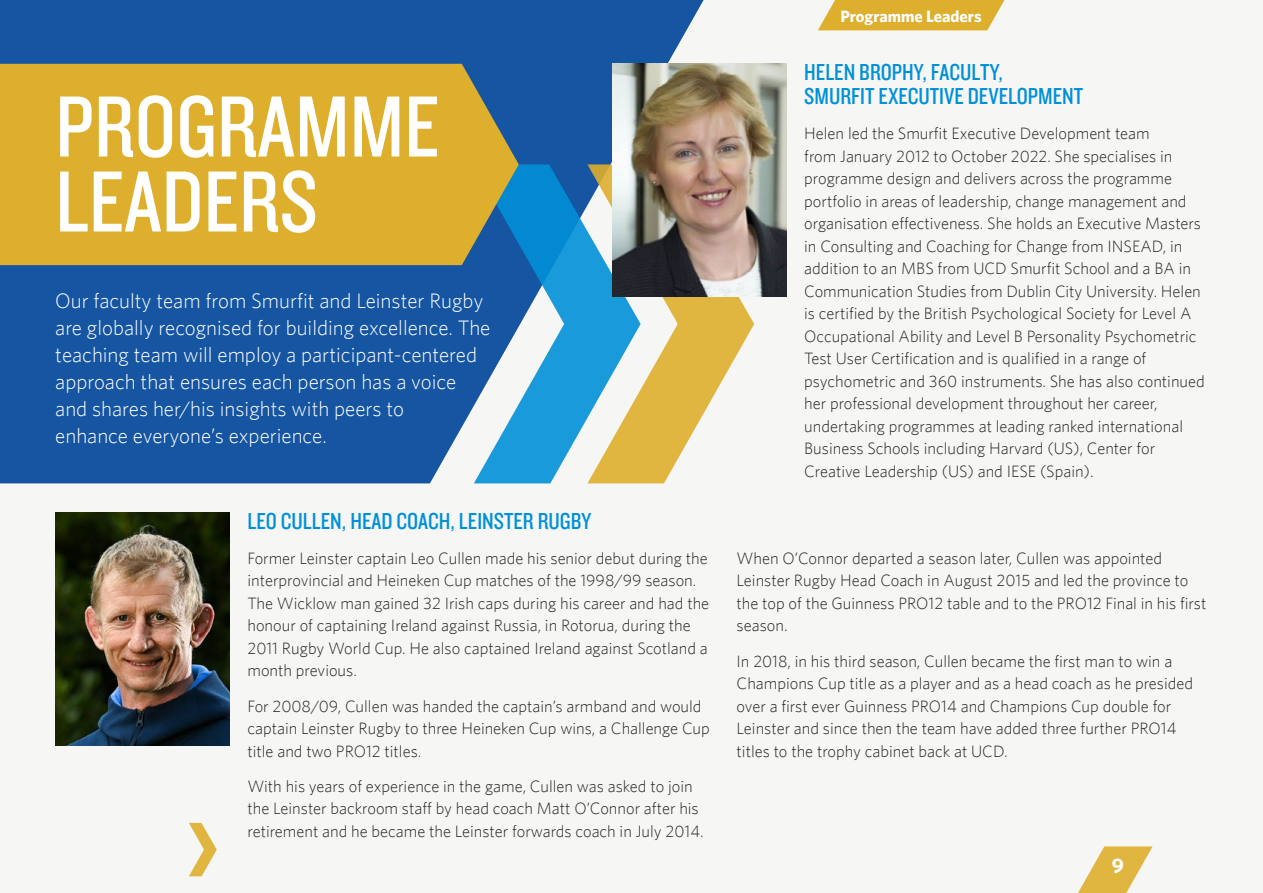
<style>
.page{position:relative;width:1263px;height:893px;background:#f6f6f5}
.page>*{position:absolute;margin:0;border:0;box-sizing:border-box;transform-origin:0 0}
.heads{font:90px/75px "Knockout HTF29 Junior Liteweight";color:#fff}
.second_heads{font:24px/24px "Knockout HTF29 Junior Liteweight";color:#0090d7}
.Intros{font:300 21px/27px "Whitney";color:#fff}
.Body{font:700 21px "Whitney";color:#fff}
.Body-2{font:300 16.5px/22.5px "Whitney";color:#262626}
.Body-3{font:700 16.5px "Whitney";color:#fff}
</style>
<div class="page">
<div style="left:0;top:0;width:704px;height:483px;background:#1655a2"></div>
<svg style="left:641px;top:297px;width:113px;height:186px;fill:#e0b640"></svg>
<svg style="left:474px;top:164px;width:167px;height:319px"></svg>
<svg style="left:189px;top:823px;width:28px;height:53px"></svg>
<svg style="left:1078px;top:846px;width:74px;height:47px"></svg>
<div style="left:0;top:64px;width:519px;height:201px;background:#deaf2c"></div>
<img style="left:612px;top:64px;width:174px;height:233px">
<svg style="left:818px;top:0;width:186px;height:30px;background:#e0b53d"></svg>
<img style="left:55px;top:513px;width:175px;height:233px">
<p class="heads" style="left:55px;top:92px;width:386px">PROGRAMME<br>LEADERS</p>
<p class="Intros" style="left:55px;top:287px;width:437px">Our faculty team from Smurfit and Leinster Rugby are globally recognised for building excellence. The teaching team will employ a participant-centered approach that ensures each person has a voice and shares her/his insights with peers to<br>enhance everyone’s experience.</p>
<p class="second_heads" style="left:247px;top:509px;width:345px">LEO CULLEN, HEAD COACH, LEINSTER RUGBY</p>
<p class="Body-2" style="left:247px;top:547px;width:463px">Former Leinster captain Leo Cullen made his senior debut during the interprovincial and Heineken Cup matches of the 1998/99 season.<br>The Wicklow man gained 32 Irish caps during his career and had the honour of captaining Ireland against Russia, in Rotorua, during the 2011 Rugby World Cup. He also captained Ireland against Scotland a month previous.</p>
<p class="Body-2" style="left:247px;top:694px;width:464px">For 2008/09, Cullen was handed the captain’s armband and would captain Leinster Rugby to three Heineken Cup wins, a Challenge Cup title and two PRO12 titles.</p>
<p class="Body-2" style="left:247px;top:775px;width:458px">With his years of experience in the game, Cullen was asked to join the Leinster backroom staff by head coach Matt O’Connor after his retirement and he became the Leinster forwards coach in July 2014.</p>
<p class="Body-3" style="left:840px;top:6px;width:143px">Programme Leaders</p>
<p class="second_heads" style="left:804px;top:60px;width:281px">HELEN BROPHY, FACULTY,<br>SMURFIT EXECUTIVE DEVELOPMENT</p>
<p class="Body-2" style="left:804px;top:122px;width:402px">Helen led the Smurfit Executive Development team<br>from January 2012 to October 2022. She specialises in programme design and delivers across the programme portfolio in areas of leadership, change management and organisation effectiveness. She holds an Executive Masters in Consulting and Coaching for Change from INSEAD, in addition to an MBS from UCD Smurfit School and a BA in Communication Studies from Dublin City University. Helen is certified by the British Psychological Society for Level A Occupational Ability and Level B Personality Psychometric Test User Certification and is qualified in a range of psychometric and 360 instruments. She has also continued her professional development throughout her career, undertaking programmes at leading ranked international Business Schools including Harvard (US), Center for Creative Leadership (US) and IESE (Spain).</p>
<p class="Body-2" style="left:737px;top:547px;width:471px">When O’Connor departed a season later, Cullen was appointed Leinster Rugby Head Coach in August 2015 and led the province to the top of the Guinness PRO12 table and to the PRO12 Final in his first season.</p>
<p class="Body-2" style="left:737px;top:649px;width:458px">In 2018, in his third season, Cullen became the first man to win a Champions Cup title as a player and as a head coach as he presided over a first ever Guinness PRO14 and Champions Cup double for Leinster and since then the team have added three further PRO14 titles to the trophy cabinet back at UCD.</p>
<p class="Body" style="left:1112px;top:853px;width:14px">9</p>
</div>
